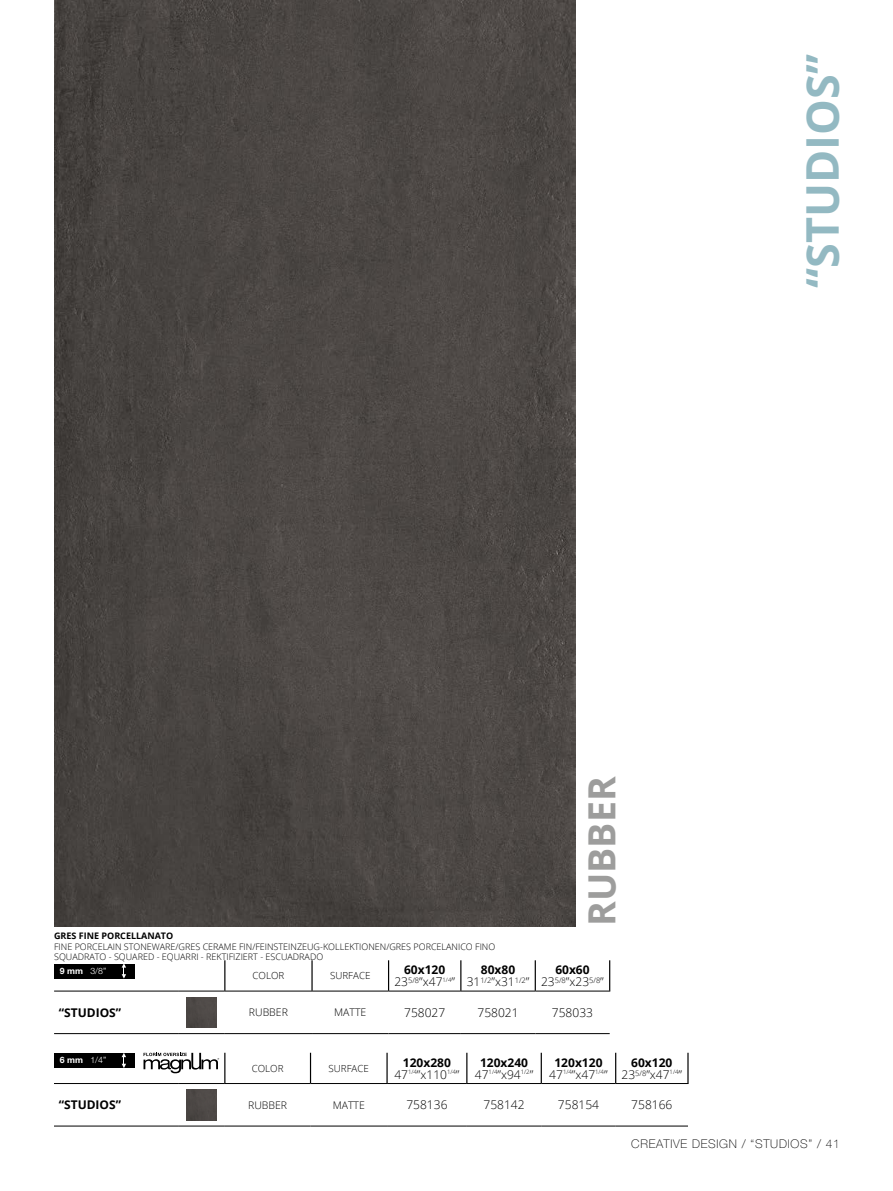
<style>
.page{position:relative;width:893px;height:1191px;background:#fff}
.page>*{position:absolute;margin:0;border:0;box-sizing:border-box;transform-origin:0 0}
.t1{font:700 45px "Open Sans";color:#93b9c2}
.t2{font:700 37.5px "Open Sans";color:#9d9d9c}
.t3{font:300 12px/12px "Open Sans";color:#000;text-align:center}
.t4{font:700 12px/12px "Open Sans";color:#000;text-align:center}
.t5{font:100 12px "Helvetica Neue LT Std";letter-spacing:.06em;color:#000}
.t6{font:300 10.5px "Open Sans";color:#000}
.t7{font:300 9.75px "Open Sans";color:#000}
.t8{font:300 9px/10.8px "Open Sans";color:#000}
.t9{font:700 9px "Open Sans";color:#000}
.t10{font:300 8.7px "Helvetica Neue LT Std";color:#fff}
.s1{font-weight:700}
.s2{font-weight:300}
</style>
<div class="page">
<img style="left:54px;top:0;width:521px;height:926px">
<div style="left:54px;top:963px;width:80px;height:15px;background:#000"></div>
<svg style="left:122px;top:963px;width:4px;height:15px"></svg>
<div style="left:54px;top:1053px;width:80px;height:15px;background:#000"></div>
<svg style="left:122px;top:1053px;width:4px;height:15px"></svg>
<svg style="left:144px;top:1052px;width:75px;height:21px"></svg>
<hr style="left:54px;top:990px;width:124px;height:1px;background:#000">
<hr style="left:178px;top:990px;width:47px;height:1px;background:#000">
<hr style="left:225px;top:990px;width:87px;height:1px;background:#000">
<hr style="left:312px;top:990px;width:77px;height:1px;background:#000">
<hr style="left:389px;top:990px;width:72px;height:1px;background:#000">
<hr style="left:461px;top:990px;width:74px;height:1px;background:#000">
<hr style="left:535px;top:990px;width:75px;height:1px;background:#000">
<hr style="left:54px;top:1033px;width:124px;height:1px;background:#000">
<hr style="left:178px;top:1033px;width:47px;height:1px;background:#000">
<hr style="left:225px;top:1033px;width:87px;height:1px;background:#000">
<hr style="left:312px;top:1033px;width:77px;height:1px;background:#000">
<hr style="left:389px;top:1033px;width:72px;height:1px;background:#000">
<hr style="left:461px;top:1033px;width:74px;height:1px;background:#000">
<hr style="left:535px;top:1033px;width:75px;height:1px;background:#000">
<hr style="left:224px;top:960px;width:1px;height:30px;background:#000">
<hr style="left:311px;top:960px;width:2px;height:30px;background:#000">
<hr style="left:388px;top:960px;width:1px;height:30px;background:#000">
<hr style="left:460px;top:960px;width:1px;height:30px;background:#000">
<hr style="left:535px;top:960px;width:1px;height:30px;background:#000">
<hr style="left:609px;top:960px;width:1px;height:30px;background:#000">
<img style="left:186px;top:997px;width:31px;height:30px">
<hr style="left:54px;top:1083px;width:124px;height:1px;background:#000">
<hr style="left:178px;top:1083px;width:47px;height:1px;background:#000">
<hr style="left:225px;top:1083px;width:85px;height:1px;background:#000">
<hr style="left:310px;top:1083px;width:77px;height:1px;background:#000">
<hr style="left:387px;top:1083px;width:80px;height:1px;background:#000">
<hr style="left:467px;top:1083px;width:74px;height:1px;background:#000">
<hr style="left:541px;top:1083px;width:75px;height:1px;background:#000">
<hr style="left:616px;top:1083px;width:73px;height:1px;background:#000">
<hr style="left:54px;top:1125px;width:124px;height:1px;background:#000">
<hr style="left:178px;top:1125px;width:47px;height:1px;background:#000">
<hr style="left:225px;top:1125px;width:85px;height:1px;background:#000">
<hr style="left:310px;top:1125px;width:77px;height:1px;background:#000">
<hr style="left:387px;top:1125px;width:80px;height:1px;background:#000">
<hr style="left:467px;top:1125px;width:74px;height:1px;background:#000">
<hr style="left:541px;top:1125px;width:75px;height:1px;background:#000">
<hr style="left:616px;top:1125px;width:72px;height:1px;background:#000">
<hr style="left:224px;top:1052px;width:1px;height:31px;background:#000">
<hr style="left:310px;top:1052px;width:1px;height:31px;background:#000">
<hr style="left:386px;top:1052px;width:2px;height:31px;background:#000">
<hr style="left:466px;top:1052px;width:1px;height:31px;background:#000">
<hr style="left:541px;top:1052px;width:1px;height:31px;background:#000">
<hr style="left:615px;top:1052px;width:1px;height:31px;background:#000">
<hr style="left:687px;top:1052px;width:2px;height:31px;background:#000">
<img style="left:186px;top:1089px;width:31px;height:31px">
<h1 class="t1" style="left:791px;top:288px;width:235px;rotate:-90deg">“STUDIOS”</h1>
<p class="t9" style="left:54px;top:929px;width:121px">GRES FINE PORCELLANATO</p>
<p class="t8" style="left:54px;top:940px;width:443px">FINE PORCELAIN STONEWARE/GRES CERAME FIN/FEINSTEINZEUG-KOLLEKTIONEN/GRES PORCELANICO FINO<br>SQUADRATO - SQUARED - EQUARRI - REKTIFIZIERT - ESCUADRADO</p>
<h2 class="t2" style="left:575px;top:926px;width:151px;rotate:-90deg">RUBBER</h2>
<p class="t10" style="left:60px;top:965px;width:48px"><span class="s1">9 mm</span> 3/8”</p>
<p class="t7" style="left:253px;top:969px;width:33px">COLOR</p>
<p class="t7" style="left:330px;top:969px;width:42px">SURFACE</p>
<p class="t3" style="left:394px;top:963px;width:62px"><span class="s1">60x120<br></span>23<sup>5/8</sup>”x47<sup>1/4</sup>”</p>
<p class="t3" style="left:467px;top:963px;width:64px"><span class="s1">80x80<br></span>31<sup>1/2</sup>”x31<sup>1/2</sup>”</p>
<p class="t3" style="left:541px;top:963px;width:64px"><span class="s1">60x60<br></span>23<sup>5/8</sup>”x23<sup>5/8</sup>”</p>
<p class="t4" style="left:59px;top:1006px;width:64px">“STUDIOS”</p>
<p class="t6" style="left:249px;top:1005px;width:40px">RUBBER</p>
<p class="t6" style="left:334px;top:1005px;width:34px">MATTE</p>
<p class="t3" style="left:404px;top:1006px;width:43px">758027</p>
<p class="t3" style="left:477px;top:1006px;width:43px">758021</p>
<p class="t3" style="left:552px;top:1006px;width:43px">758033</p>
<p class="t10" style="left:60px;top:1054px;width:48px"><span class="s1">6 mm</span> 1/4”</p>
<p class="t7" style="left:252px;top:1061px;width:33px">COLOR</p>
<p class="t7" style="left:329px;top:1061px;width:42px">SURFACE</p>
<p class="t3" style="left:394px;top:1056px;width:67px"><span class="s1">120x280<br></span>47<sup>1/4</sup>”x110<sup>1/4</sup>”</p>
<p class="t4" style="left:475px;top:1056px;width:60px">120x240<br><span class="s2">47</span><sup>1/4</sup><span class="s2">”x94</span><sup>1/2</sup><span class="s2">”</span></p>
<p class="t4" style="left:549px;top:1056px;width:60px">120x120<br><span class="s2">47</span><sup>1/4</sup><span class="s2">”x47</span><sup>1/4</sup><span class="s2">”</span></p>
<p class="t3" style="left:622px;top:1056px;width:62px"><span class="s1">60x120<br></span>23<sup>5/8</sup>”x47<sup>1/4</sup>”</p>
<p class="t4" style="left:59px;top:1098px;width:64px">“STUDIOS”</p>
<p class="t6" style="left:248px;top:1097px;width:40px">RUBBER</p>
<p class="t6" style="left:333px;top:1097px;width:34px">MATTE</p>
<p class="t3" style="left:406px;top:1098px;width:43px">758136</p>
<p class="t3" style="left:483px;top:1098px;width:43px">758142</p>
<p class="t3" style="left:558px;top:1098px;width:43px">758154</p>
<p class="t3" style="left:631px;top:1098px;width:43px">758166</p>
<p class="t5" style="left:631px;top:1137px;width:210px">CREATIVE DESIGN / “STUDIOS” / 41</p>
</div>
